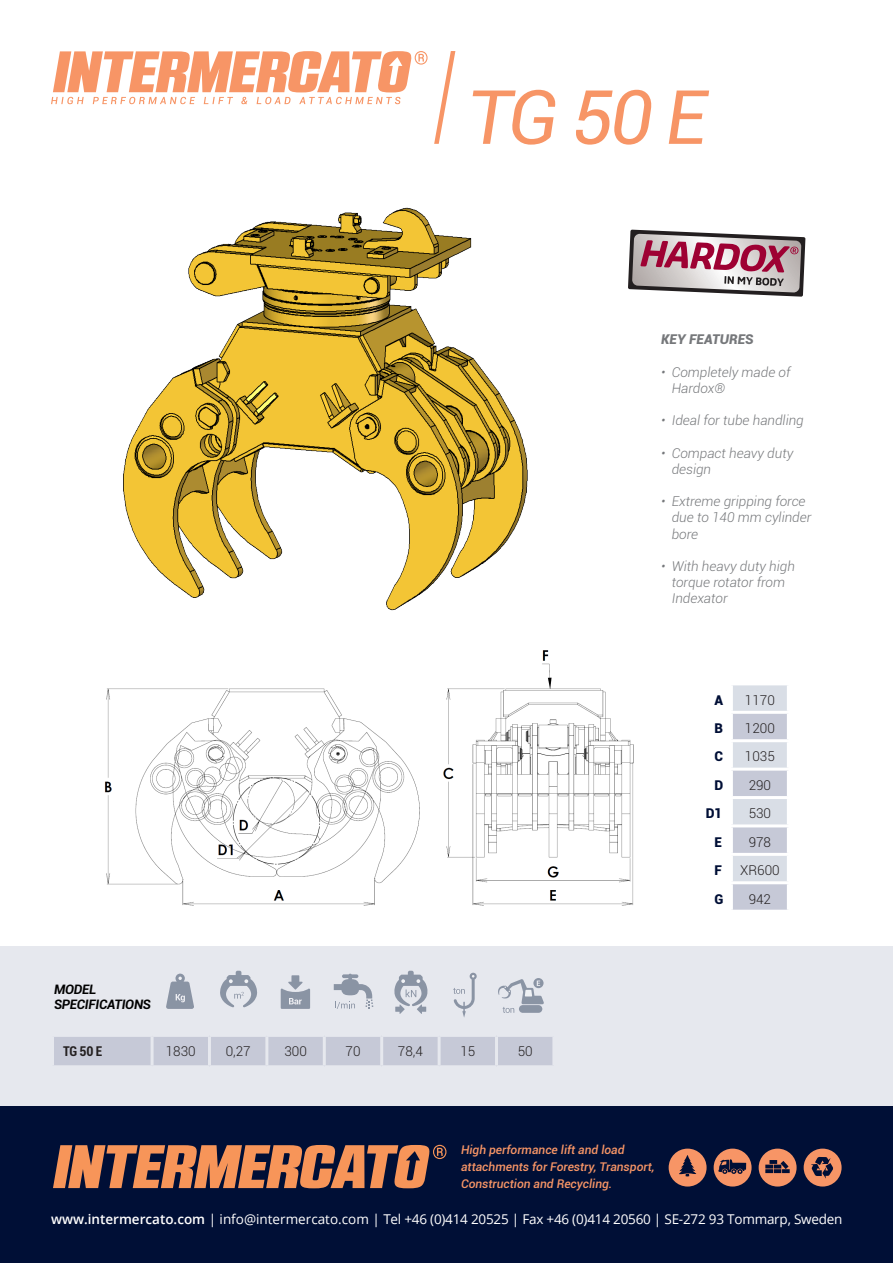
<style>
.page{position:relative;width:893px;height:1263px;background:#fff}
.page>*{position:absolute;margin:0;border:0;box-sizing:border-box;transform-origin:0 0}
.t1{font:italic 75px "Roboto";color:#f79566}
.t2{font:italic 300 13.5px/16.2px "Roboto";color:#76787b}
.t3{font:13.5px "Open Sans";letter-spacing:-.015em;color:#fff}
.t4{font:300 13.5px "Roboto";color:#231f20}
.t5{font:italic 900 13.5px "Roboto";color:#76787b}
.t6{font:900 13.5px "Roboto";color:#000f36}
.t7{font:700 condensed 13.5px "Roboto";color:#231f20}
.t8{font:italic 700 13.05px/15.6px "Roboto";letter-spacing:-.02em;color:#010101}
.t9{font:italic 500 12px/17.2px "Roboto";color:#f79566}
.s1{font-weight:600}
</style>
<div class="page">
<div style="left:0;top:946px;width:893px;height:169px;background:#e6e8ee"></div>
<div style="left:54px;top:1037px;width:498px;height:28px;background:#c6c9d7"></div>
<hr style="left:151px;top:1037px;width:3px;height:28px;background:#e6e8ee">
<hr style="left:208px;top:1037px;width:3px;height:28px;background:#e6e8ee">
<hr style="left:265px;top:1037px;width:3px;height:28px;background:#e6e8ee">
<hr style="left:323px;top:1037px;width:3px;height:28px;background:#e6e8ee">
<hr style="left:380px;top:1037px;width:3px;height:28px;background:#e6e8ee">
<hr style="left:438px;top:1037px;width:3px;height:28px;background:#e6e8ee">
<hr style="left:495px;top:1037px;width:3px;height:28px;background:#e6e8ee">
<svg style="left:166px;top:973px;width:28px;height:36px"></svg>
<svg style="left:220px;top:971px;width:37px;height:36px"></svg>
<svg style="left:281px;top:975px;width:29px;height:34px"></svg>
<svg style="left:334px;top:974px;width:39px;height:35px"></svg>
<svg style="left:394px;top:971px;width:34px;height:43px"></svg>
<svg style="left:453px;top:973px;width:24px;height:44px"></svg>
<svg style="left:498px;top:979px;width:46px;height:34px"></svg>
<svg style="left:733px;top:685px;width:54px;height:225px;background:#d0d3de"></svg>
<hr style="left:730px;top:711px;width:60px;height:3px;background:#fff">
<hr style="left:730px;top:739px;width:60px;height:3px;background:#fff">
<hr style="left:730px;top:768px;width:60px;height:3px;background:#fff">
<hr style="left:730px;top:796px;width:60px;height:3px;background:#fff">
<hr style="left:730px;top:824px;width:60px;height:3px;background:#fff">
<hr style="left:730px;top:853px;width:60px;height:3px;background:#fff">
<hr style="left:730px;top:881px;width:60px;height:3px;background:#fff">
<img style="left:123px;top:207px;width:516px;height:404px">
<svg style="left:51px;top:51px;width:377px;height:53px"></svg>
<svg style="left:434px;top:51px;width:21px;height:93px"></svg>
<div style="left:0;top:1106px;width:893px;height:157px;background:#000f36"></div>
<svg style="left:53px;top:1145px;width:393px;height:43px"></svg>
<div style="left:669px;top:1148px;width:38px;height:38px;background:#f79566;border-radius:50%"></div>
<svg style="left:679px;top:1155px;width:17px;height:21px"></svg>
<div style="left:714px;top:1148px;width:38px;height:38px;background:#f79566;border-radius:50%"></div>
<svg style="left:718px;top:1159px;width:28px;height:15px"></svg>
<div style="left:759px;top:1148px;width:38px;height:38px;background:#f79566;border-radius:50%"></div>
<svg style="left:765px;top:1160px;width:25px;height:13px"></svg>
<div style="left:804px;top:1148px;width:38px;height:38px;background:#f79566;border-radius:50%"></div>
<svg style="left:811px;top:1157px;width:22px;height:21px"></svg>
<img style="left:104px;top:650px;width:530px;height:256px">
<svg style="left:628px;top:230px;width:177px;height:67px"></svg>
<p class="t1" style="left:467px;top:65px;width:241px">TG 50 E</p>
<p class="t5" style="left:661px;top:330px;width:94px">KEY FEATURES</p>
<p class="t2" style="left:672px;top:363px;width:120px;text-indent:-10px">• Completely made of<br>Hardox®</p>
<p class="t2" style="left:661px;top:412px;width:144px">• Ideal for tube handling</p>
<p class="t2" style="left:672px;top:444px;width:123px;text-indent:-10px">• Compact heavy duty design</p>
<p class="t2" style="left:672px;top:493px;width:141px;text-indent:-10px">• Extreme gripping force due to 140 mm cylinder bore</p>
<p class="t2" style="left:672px;top:558px;width:125px;text-indent:-10px">• With heavy duty high torque rotator from<br>Indexator</p>
<p class="t8" style="left:54px;top:980px;width:98px">MODEL<br>SPECIFICATIONS</p>
<p class="t7" style="left:63px;top:1042px;width:41px">TG 50 E</p>
<p class="t4" style="left:166px;top:1042px;width:31px">1830</p>
<p class="t4" style="left:226px;top:1042px;width:27px">0,27</p>
<p class="t4" style="left:284px;top:1042px;width:24px">300</p>
<p class="t4" style="left:345px;top:1042px;width:16px">70</p>
<p class="t4" style="left:398px;top:1042px;width:27px">78,4</p>
<p class="t4" style="left:460px;top:1042px;width:16px">15</p>
<p class="t4" style="left:518px;top:1042px;width:16px">50</p>
<p class="t9" style="left:461px;top:1140px;width:195px">High performance lift and load attachments for Forestry, Transport,<br>Construction and Recycling.</p>
<p class="t6" style="left:714px;top:690px;width:10px">A</p>
<p class="t4" style="left:745px;top:690px;width:31px">1170</p>
<p class="t6" style="left:714px;top:719px;width:10px">B</p>
<p class="t4" style="left:745px;top:719px;width:31px">1200</p>
<p class="t6" style="left:714px;top:747px;width:10px">C</p>
<p class="t4" style="left:745px;top:747px;width:31px">1035</p>
<p class="t6" style="left:714px;top:775px;width:10px">D</p>
<p class="t4" style="left:749px;top:776px;width:24px">290</p>
<p class="t6" style="left:706px;top:804px;width:18px">D1</p>
<p class="t4" style="left:749px;top:804px;width:24px">530</p>
<p class="t6" style="left:714px;top:832px;width:9px">E</p>
<p class="t4" style="left:749px;top:832px;width:24px">978</p>
<p class="t6" style="left:714px;top:861px;width:9px">F</p>
<p class="t4" style="left:740px;top:861px;width:41px">XR600</p>
<p class="t6" style="left:714px;top:889px;width:10px">G</p>
<p class="t4" style="left:749px;top:889px;width:24px">942</p>
<p class="t3" style="left:51px;top:1210px;width:793px"><span class="s1">www.intermercato.com</span> | info@intermercato.com | Tel +46 (0)414 20525 | Fax +46 (0)414 20560 | SE-272 93 Tommarp, Sweden</p>
</div>
